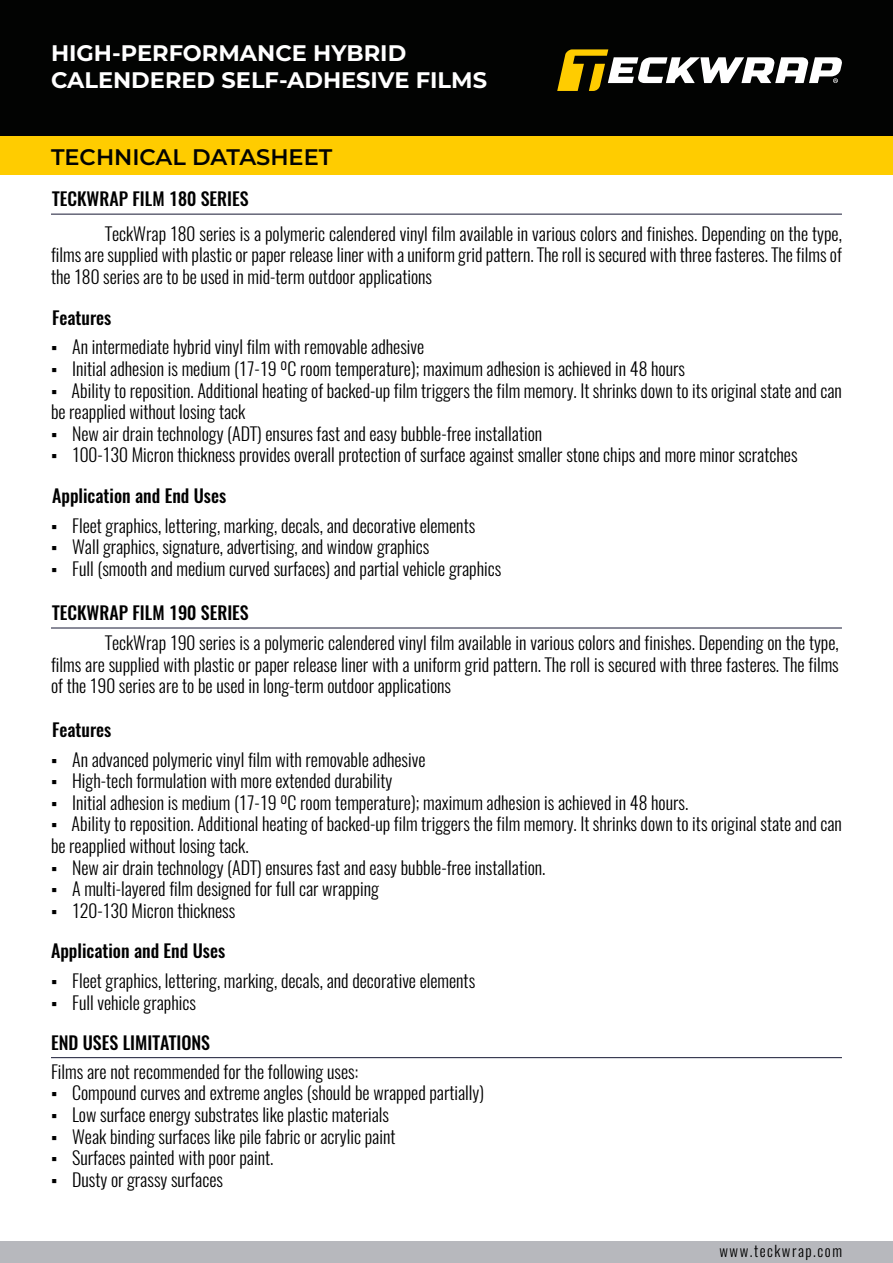
<style>
.page{position:relative;width:893px;height:1263px;background:#fff}
.page>*{position:absolute;margin:0;border:0;box-sizing:border-box;transform-origin:0 0}
.t1{font:700 22.5px/27px "Montserrat";color:#fff}
.t2{font:600 22.5px "Montserrat";color:#020302}
.t3{font:300 18px/21.6px "Oswald";color:#000;text-align:justify}
.t4{font:500 18px "Oswald";color:#000}
.t5{font:300 15px "Oswald";letter-spacing:.1em;color:#000}
.s1{font-family:"Arial";font-weight:400}
</style>
<div class="page">
<div style="left:0;top:0;width:893px;height:136px;background:#020302"></div>
<div style="left:0;top:136px;width:893px;height:38px;background:#fc0"></div>
<div style="left:0;top:1242px;width:893px;height:21px;background:#b7b8bd"></div>
<hr style="left:51px;top:214px;width:791px;height:1px;background:#30324a">
<hr style="left:51px;top:627px;width:791px;height:1px;background:#30324a">
<hr style="left:51px;top:1057px;width:791px;height:1px;background:#30324a">
<svg style="left:557px;top:49px;width:285px;height:42px"></svg>
<p class="t1" style="left:51px;top:39px;width:437px">HIGH-PERFORMANCE HYBRID<br>CALENDERED SELF-ADHESIVE FILMS</p>
<p class="t2" style="left:51px;top:142px;width:283px">TECHNICAL DATASHEET</p>
<p class="t4" style="left:52px;top:187px;width:198px">TECKWRAP FILM 180 SERIES</p>
<p class="t3" style="left:51px;top:223px;width:792px;text-indent:54px">TeckWrap 180 series is a polymeric calendered vinyl film available in various colors and finishes. Depending on the type, films are supplied with plastic or paper release liner with a uniform grid pattern. The roll is secured with three fasteres. The films of the 180 series are to be used in mid-term outdoor applications</p>
<p class="t4" style="left:52px;top:305px;width:61px">Features</p>
<p class="t3" style="left:51px;top:336px;width:375px"><span class="s1">▪</span> An intermediate hybrid vinyl film with removable adhesive</p>
<p class="t3" style="left:51px;top:358px;width:635px"><span class="s1">▪</span> Initial adhesion is medium (17-19 ºC room temperature); maximum adhesion is achieved in 48 hours</p>
<p class="t3" style="left:51px;top:380px;width:792px"><span class="s1">▪</span> Ability to reposition. Additional heating of backed-up film triggers the film memory. It shrinks down to its original state and can be reapplied without losing tack</p>
<p class="t3" style="left:51px;top:423px;width:493px"><span class="s1">▪</span> New air drain technology (ADT) ensures fast and easy bubble-free installation</p>
<p class="t3" style="left:51px;top:444px;width:748px"><span class="s1">▪</span> 100-130 Micron thickness provides overall protection of surface against smaller stone chips and more minor scratches</p>
<p class="t4" style="left:52px;top:483px;width:176px">Application and End Uses</p>
<p class="t3" style="left:51px;top:514px;width:426px"><span class="s1">▪</span> Fleet graphics, lettering, marking, decals, and decorative elements</p>
<p class="t3" style="left:51px;top:536px;width:380px"><span class="s1">▪</span> Wall graphics, signature, advertising, and window graphics</p>
<p class="t3" style="left:51px;top:558px;width:452px"><span class="s1">▪</span> Full (smooth and medium curved surfaces) and partial vehicle graphics</p>
<p class="t4" style="left:52px;top:600px;width:198px">TECKWRAP FILM 190 SERIES</p>
<p class="t3" style="left:51px;top:632px;width:789px;text-indent:54px">TeckWrap 190 series is a polymeric calendered vinyl film available in various colors and finishes. Depending on the type, films are supplied with plastic or paper release liner with a uniform grid pattern. The roll is secured with three fasteres. The films of the 190 series are to be used in long-term outdoor applications</p>
<p class="t4" style="left:52px;top:717px;width:61px">Features</p>
<p class="t3" style="left:51px;top:748px;width:376px"><span class="s1">▪</span> An advanced polymeric vinyl film with removable adhesive</p>
<p class="t3" style="left:51px;top:770px;width:343px"><span class="s1">▪</span> High-tech formulation with more extended durability</p>
<p class="t3" style="left:51px;top:792px;width:639px"><span class="s1">▪</span> Initial adhesion is medium (17-19 ºC room temperature); maximum adhesion is achieved in 48 hours.</p>
<p class="t3" style="left:51px;top:813px;width:792px"><span class="s1">▪</span> Ability to reposition. Additional heating of backed-up film triggers the film memory. It shrinks down to its original state and can be reapplied without losing tack.</p>
<p class="t3" style="left:51px;top:856px;width:496px"><span class="s1">▪</span> New air drain technology (ADT) ensures fast and easy bubble-free installation.</p>
<p class="t3" style="left:51px;top:878px;width:329px"><span class="s1">▪</span> A multi-layered film designed for full car wrapping</p>
<p class="t3" style="left:51px;top:900px;width:186px"><span class="s1">▪</span> 120-130 Micron thickness</p>
<p class="t4" style="left:51px;top:938px;width:176px">Application and End Uses</p>
<p class="t3" style="left:51px;top:970px;width:426px"><span class="s1">▪</span> Fleet graphics, lettering, marking, decals, and decorative elements</p>
<p class="t3" style="left:51px;top:991px;width:147px"><span class="s1">▪</span> Full vehicle graphics</p>
<p class="t4" style="left:51px;top:1030px;width:161px">END USES LIMITATIONS</p>
<p class="t3" style="left:51px;top:1061px;width:309px">Films are not recommended for the following uses:</p>
<p class="t3" style="left:51px;top:1082px;width:435px"><span class="s1">▪</span> Compound curves and extreme angles (should be wrapped partially)</p>
<p class="t3" style="left:51px;top:1104px;width:340px"><span class="s1">▪</span> Low surface energy substrates like plastic materials</p>
<p class="t3" style="left:51px;top:1125px;width:346px"><span class="s1">▪</span> Weak binding surfaces like pile fabric or acrylic paint</p>
<p class="t3" style="left:51px;top:1147px;width:224px"><span class="s1">▪</span> Surfaces painted with poor paint.</p>
<p class="t3" style="left:51px;top:1169px;width:173px"><span class="s1">▪</span> Dusty or grassy surfaces</p>
<p class="t5" style="left:719px;top:1241px;width:124px">www.teckwrap.com</p>
</div>
